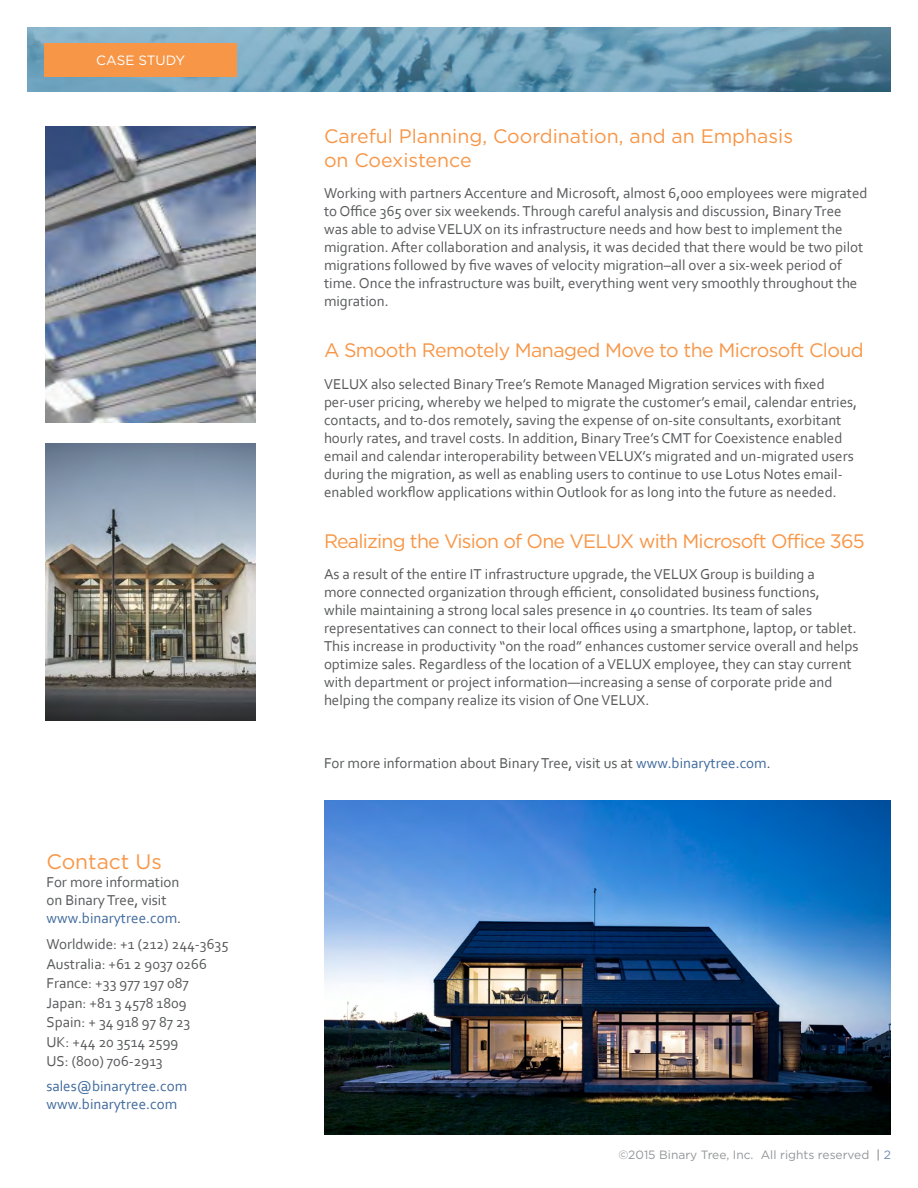
<style>
.page{position:relative;width:918px;height:1188px;background:#fff}
.page>*{position:absolute;margin:0;border:0;box-sizing:border-box;transform-origin:0 0}
.t1{font:21px "Gotham";color:#f89647}
.t2{font:19.5px "Gotham";letter-spacing:-.03em;color:#f89647}
.t3{font:19.5px/24px "Gotham";color:#f89647}
.t4{font:15px/18px "Corbel";color:#58595b}
.t5{font:15px/18px "Corbel";color:#406a9d}
.t6{font:13.5px "Gotham";color:#fff}
.t7{font:12px "Gotham";color:#939598}
.s1{color:#406a9d}
.s2{color:#6d6e71}
.s3{color:#708ab4}
</style>
<div class="page">
<img style="left:27px;top:27px;width:864px;height:65px">
<div style="left:44px;top:44px;width:193px;height:33px;background:#f89647"></div>
<img style="left:46px;top:126px;width:210px;height:296px">
<img style="left:46px;top:444px;width:210px;height:276px">
<img style="left:324px;top:800px;width:567px;height:335px">
<p class="t6" style="left:96px;top:53px;width:90px">CASE STUDY</p>
<h1 class="t1" style="left:46px;top:850px;width:117px">Contact Us</h1>
<p class="t4" style="left:46px;top:873px;width:136px">For more information on Binary Tree, visit <span class="s1">www.binarytree.com</span>.</p>
<p class="t4" style="left:46px;top:934px;width:184px;line-height:19.5px">Worldwide: +1 (212) 244-3635<br>Australia: +61 2 9037 0266<br>France: +33 977 197 087<br>Japan: +81 3 4578 1809<br>Spain: + 34 918 97 87 23<br>UK: +44 20 3514 2599<br>US: (800) 706-2913</p>
<p class="t5" style="left:46px;top:1077px;width:142px">sales@binarytree.com www.binarytree.com</p>
<h2 class="t3" style="left:324px;top:124px;width:471px">Careful Planning, Coordination, and an Emphasis on Coexistence</h2>
<p class="t4" style="left:324px;top:184px;width:545px">Working with partners Accenture and Microsoft, almost 6,000 employees were migrated to Office 365 over six weekends. Through careful analysis and discussion, Binary Tree was able to advise VELUX on its infrastructure needs and how best to implement the migration. After collaboration and analysis, it was decided that there would be two pilot migrations followed by five waves of velocity migration–all over a six-week period of time. Once the infrastructure was built, everything went very smoothly throughout the migration.</p>
<h2 class="t2" style="left:324px;top:340px;width:541px">A Smooth Remotely Managed Move to the Microsoft Cloud</h2>
<p class="t4" style="left:324px;top:374px;width:535px">VELUX also selected Binary Tree’s Remote Managed Migration services with fixed per-user pricing, whereby we helped to migrate the customer’s email, calendar entries, contacts, and to-dos remotely, saving the expense of on-site consultants, exorbitant hourly rates, and travel costs. In addition, Binary Tree’s CMT for Coexistence enabled email and calendar interoperability between VELUX’s migrated and un-migrated users during the migration, as well as enabling users to continue to use Lotus Notes email&shy;enabled workflow applications within Outlook for as long into the future as needed.</p>
<h2 class="t2" style="left:324px;top:530px;width:542px">Realizing the Vision of One VELUX with Microsoft Office 365</h2>
<p class="t4" style="left:324px;top:565px;width:536px">As a result of the entire IT infrastructure upgrade, the VELUX Group is building a<br>more connected organization through efficient, consolidated business functions,<br>while maintaining a strong local sales presence in 40 countries. Its team of sales representatives can connect to their local offices using a smartphone, laptop, or tablet.<br>This increase in productivity “on the road” enhances customer service overall and helps optimize sales. Regardless of the location of a VELUX employee, they can stay current with department or project information—increasing a sense of corporate pride and helping the company realize its vision of One VELUX.</p>
<p class="t4" style="left:324px;top:754px;width:448px">For more information about Binary Tree, visit us at <span class="s1">www.binarytree.com</span>.</p>
<p class="t7" style="left:618px;top:1149px;width:274px">©2015 Binary Tree, Inc. All rights reserved <span class="s2">|</span> <span class="s3">2</span></p>
</div>
